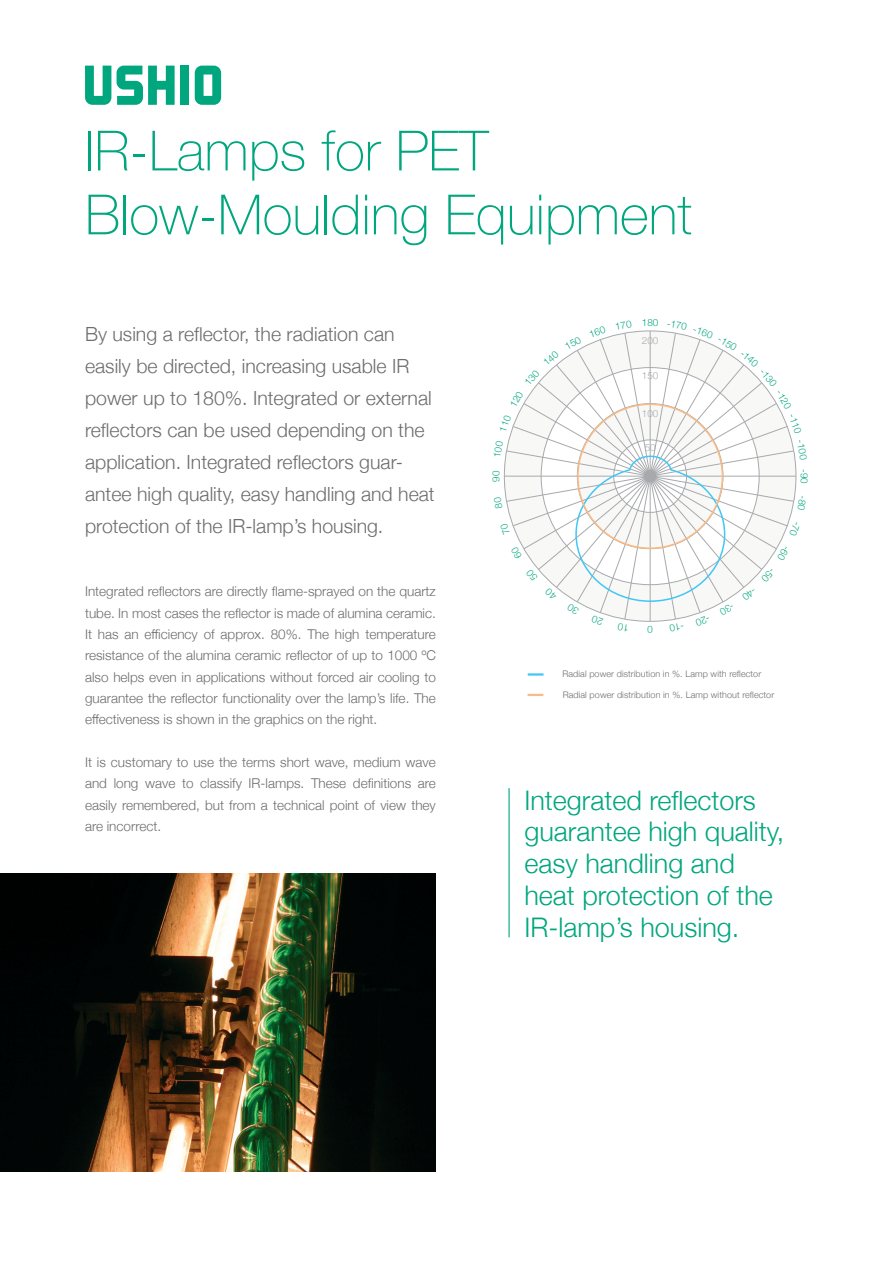
<style>
.page{position:relative;width:893px;height:1263px;background:#fff}
.page>*{position:absolute;margin:0;border:0;box-sizing:border-box;transform-origin:0 0}
.t1{font:100 55.5px/63.9px "Helvetica Neue";color:#00a77e}
.quote_green{font:300 27px/32px "Helvetica Neue";color:#00a77e}
.Paragraph_Style_1{font:300 19.5px/32px "Helvetica Neue";color:#6c6d70}
.Body{font:300 13.5px/21.3px "Helvetica Neue";color:#6c6d70;text-align:justify}
.t2{font:300 9.9px "Helvetica Neue";color:#00a77e}
.t3{font:300 9.75px "Helvetica Neue";color:#a7aaac}
.t4{font:300 9.75px "Helvetica Neue";color:#00a77e}
.t5{font:300 9px "Helvetica Neue";letter-spacing:.01em;color:#6c6d70}
.s1{font-size:9.9px}
</style>
<div class="page">
<svg style="left:117px;top:66px;width:58px;height:39px"></svg>
<div style="left:180px;top:66px;width:9px;height:39px;background:#00a77e"></div>
<svg style="left:195px;top:66px;width:26px;height:39px"></svg>
<svg style="left:85px;top:66px;width:26px;height:39px"></svg>
<svg style="left:528px;top:694px;width:15px;height:2px"></svg>
<hr style="left:528px;top:673px;width:15px;height:3px;background:#40c7f4">
<svg style="left:504px;top:331px;width:292px;height:265px"></svg>
<img style="left:0;top:873px;width:435px;height:299px">
<hr style="left:508px;top:788px;width:2px;height:149px;background:#00a77e">
<svg style="left:589px;top:331px;width:17px;height:6px"></svg>
<svg style="left:565px;top:336px;width:17px;height:14px"></svg>
<svg style="left:525px;top:351px;width:34px;height:34px"></svg>
<svg style="left:510px;top:391px;width:14px;height:16px"></svg>
<svg style="left:504px;top:415px;width:7px;height:17px"></svg>
<svg style="left:504px;top:523px;width:6px;height:11px"></svg>
<svg style="left:511px;top:547px;width:11px;height:12px"></svg>
<svg style="left:526px;top:569px;width:12px;height:12px"></svg>
<svg style="left:545px;top:588px;width:12px;height:8px"></svg>
<svg style="left:567px;top:455px;width:166px;height:167px"></svg>
<svg style="left:742px;top:589px;width:12px;height:7px"></svg>
<svg style="left:761px;top:569px;width:12px;height:13px"></svg>
<svg style="left:777px;top:547px;width:11px;height:14px"></svg>
<svg style="left:789px;top:522px;width:7px;height:14px"></svg>
<p class="t1" style="left:85px;top:116px;width:608px">IR-Lamps for PET<br>Blow-Moulding Equipment</p>
<p class="Paragraph_Style_1" style="left:85px;top:316px;width:351px">By using a reflector, the radiation can easily be directed, increasing usable IR power up to 180%. Integrated or external reflectors can be used depending on the application. Integrated reflectors guar&shy;antee high quality, easy handling and heat protection of the IR-lamp’s housing.</p>
<p class="Body" style="left:85px;top:580px;width:352px">Integrated reflectors are directly flame-sprayed on the quartz tube. In most cases the reflector is made of alumina ceramic.<br>It has an efficiency of approx. 80%. The high temperature resistance of the alumina ceramic reflector of up to 1000 ºC also helps even in applications without forced air cooling to guarantee the reflector functionality over the lamp’s life. The effectiveness is shown in the graphics on the right.</p>
<p class="Body" style="left:85px;top:750px;width:352px">It is customary to use the terms short wave, medium wave and long wave to classify IR-lamps. These definitions are easily remembered, but from a technical point of view they are incorrect.</p>
<p class="t4" style="left:642px;top:315px;width:18px">180</p>
<p class="t3" style="left:642px;top:333px;width:18px">200</p>
<p class="t4" style="left:668px;top:315px;width:22px;rotate:10deg"><span class="s1">-</span>170</p>
<p class="t2" style="left:696px;top:321px;width:22px;rotate:20deg">-160</p>
<p class="t2" style="left:723px;top:331px;width:22px;rotate:30deg">-150</p>
<p class="t2" style="left:747px;top:346px;width:22px;rotate:40deg">-140</p>
<p class="t3" style="left:642px;top:368px;width:18px">150</p>
<p class="t2" style="left:768px;top:364px;width:22px;rotate:50deg">-130</p>
<p class="t3" style="left:642px;top:405px;width:18px">100</p>
<p class="t2" style="left:786px;top:387px;width:22px;rotate:60deg">-120</p>
<p class="t2" style="left:799px;top:411px;width:22px;rotate:70deg">-110</p>
<p class="t3" style="left:645px;top:440px;width:12px">50</p>
<p class="t2" style="left:808px;top:438px;width:21px;rotate:80deg">-100</p>
<p class="t2" style="left:488px;top:482px;width:12px;rotate:-90deg">90</p>
<p class="t2" style="left:812px;top:469px;width:16px;rotate:90deg">-90</p>
<p class="t4" style="left:653px;top:638px;width:7px;rotate:-180deg">0</p>
<p class="t5" style="left:562px;top:667px;width:200px">Radial power distribution in %. Lamp with reflector</p>
<p class="t5" style="left:563px;top:687px;width:213px">Radial power distribution in %. Lamp without reflector</p>
<p class="quote_green" style="left:524px;top:782px;width:262px">Integrated reflectors guarantee high quality, easy handling and heat protection of the<br>IR-lamp’s housing.</p>
</div>
